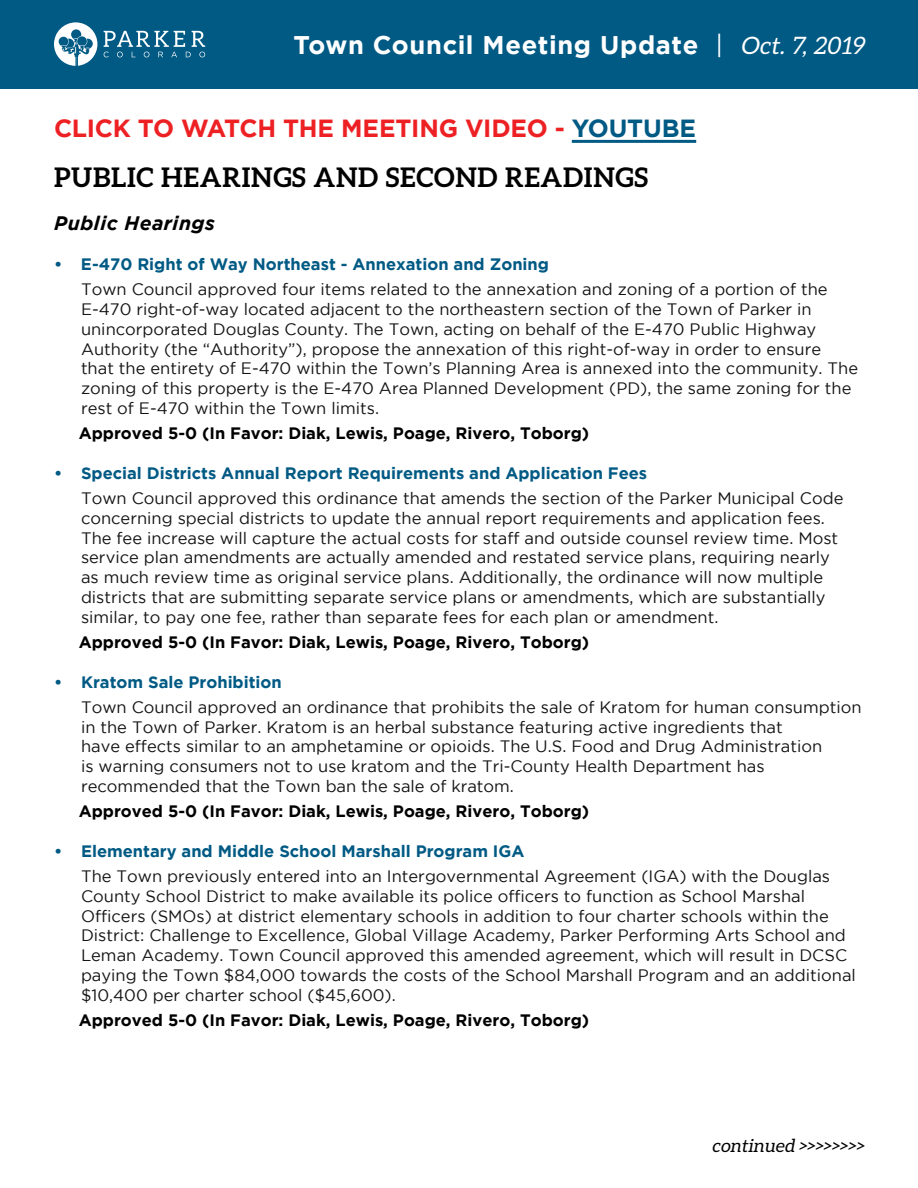
<style>
.page{position:relative;width:918px;height:1188px;background:#fff}
.page>*{position:absolute;margin:0;border:0;box-sizing:border-box;transform-origin:0 0}
.t1{font:700 27px "Aleo";letter-spacing:.025em;color:#000}
.t2{font:700 25.5px "Gotham";letter-spacing:.025em;color:#fff}
.t3{font:700 24.75px "Gotham";letter-spacing:-.015em;color:#ed2124}
.t4{font:italic 700 19.5px "Gotham";letter-spacing:.025em;color:#000}
.t5{font:italic 18px "Aleo";color:#000}
.t6{font:16.5px/19.8px "Gotham";color:#151313}
.t7{font:700 16.5px "Gotham";color:#000}
.t8{font:700 16.5px "Gotham";color:#005a84}
.s1{font-weight:400}
.s2{font-family:"Aleo";font-weight:400;font-style:italic;font-size:24px}
.s3{color:#005a84}
</style>
<div class="page">
<div style="left:0;top:0;width:918px;height:88px;background:#005a84"></div>
<svg style="left:54px;top:22px;width:43px;height:44px"></svg>
<svg style="left:104px;top:31px;width:101px;height:26px"></svg>
<hr style="left:572px;top:140px;width:124px;height:3px;background:#005a84">
<h2 class="t2" style="left:294px;top:30px;width:577px">Town Council Meeting Update <span class="s1">|</span> <span class="s2">Oct. 7, 2019</span></h2>
<h3 class="t3" style="left:54px;top:114px;width:644px">CLICK TO WATCH THE MEETING VIDEO - <span class="s3">YOUTUBE</span></h3>
<h1 class="t1" style="left:54px;top:162px;width:596px">PUBLIC HEARINGS AND SECOND READINGS</h1>
<p class="t4" style="left:54px;top:212px;width:162px">Public Hearings</p>
<p class="t8" style="left:54px;top:255px;width:497px">• E-470 Right of Way Northeast - Annexation and Zoning</p>
<p class="t6" style="left:81px;top:279px;width:779px">Town Council approved four items related to the annexation and zoning of a portion of the E-470 right-of-way located adjacent to the northeastern section of the Town of Parker in unincorporated Douglas County. The Town, acting on behalf of the E-470 Public Highway Authority (the “Authority”), propose the annexation of this right-of-way in order to ensure that the entirety of E-470 within the Town’s Planning Area is annexed into the community. The zoning of this property is the E-470 Area Planned Development (PD), the same zoning for the rest of E-470 within the Town limits.</p>
<p class="t7" style="left:79px;top:424px;width:512px">Approved 5-0 (In Favor: Diak, Lewis, Poage, Rivero, Toborg)</p>
<p class="t8" style="left:54px;top:463px;width:595px">• Special Districts Annual Report Requirements and Application Fees</p>
<p class="t6" style="left:81px;top:488px;width:764px">Town Council approved this ordinance that amends the section of the Parker Municipal Code concerning special districts to update the annual report requirements and application fees.<br>The fee increase will capture the actual costs for staff and outside counsel review time. Most service plan amendments are actually amended and restated service plans, requiring nearly as much review time as original service plans. Additionally, the ordinance will now multiple districts that are submitting separate service plans or amendments, which are substantially similar, to pay one fee, rather than separate fees for each plan or amendment.</p>
<p class="t7" style="left:79px;top:633px;width:512px">Approved 5-0 (In Favor: Diak, Lewis, Poage, Rivero, Toborg)</p>
<p class="t8" style="left:54px;top:672px;width:229px">• Kratom Sale Prohibition</p>
<p class="t6" style="left:81px;top:697px;width:782px">Town Council approved an ordinance that prohibits the sale of Kratom for human consumption in the Town of Parker. Kratom is an herbal substance featuring active ingredients that<br>have effects similar to an amphetamine or opioids. The U.S. Food and Drug Administration<br>is warning consumers not to use kratom and the Tri-County Health Department has recommended that the Town ban the sale of kratom.</p>
<p class="t7" style="left:79px;top:802px;width:512px">Approved 5-0 (In Favor: Diak, Lewis, Poage, Rivero, Toborg)</p>
<p class="t8" style="left:54px;top:841px;width:472px">• Elementary and Middle School Marshall Program IGA</p>
<p class="t6" style="left:81px;top:866px;width:776px">The Town previously entered into an Intergovernmental Agreement (IGA) with the Douglas County School District to make available its police officers to function as School Marshal Officers (SMOs) at district elementary schools in addition to four charter schools within the District: Challenge to Excellence, Global Village Academy, Parker Performing Arts School and Leman Academy. Town Council approved this amended agreement, which will result in DCSC paying the Town $84,000 towards the costs of the School Marshall Program and an additional $10,400 per charter school ($45,600).</p>
<p class="t7" style="left:79px;top:1011px;width:512px">Approved 5-0 (In Favor: Diak, Lewis, Poage, Rivero, Toborg)</p>
<p class="t5" style="left:712px;top:1136px;width:157px">continued &gt;&gt;&gt;&gt;&gt;&gt;&gt;&gt;</p>
</div>
